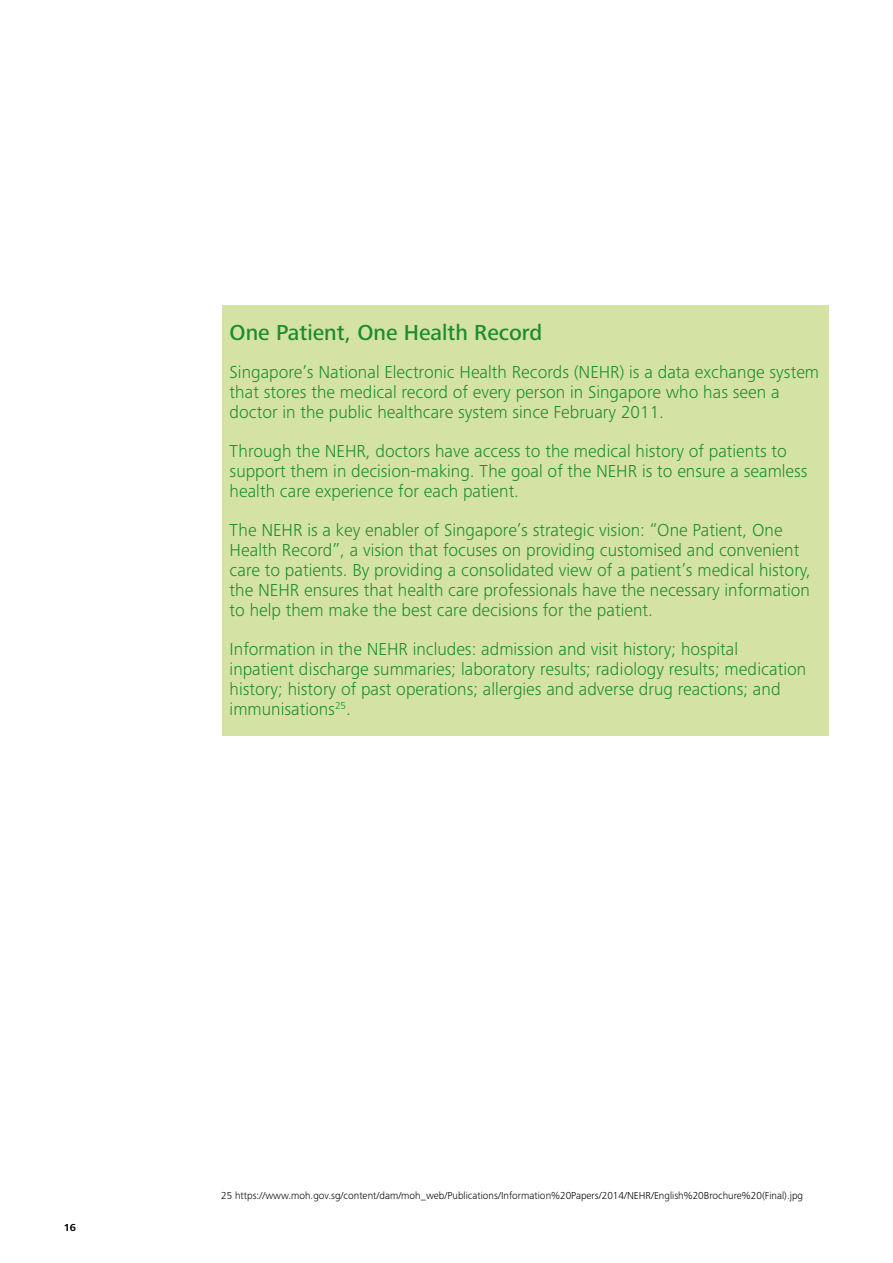
<style>
.page{position:relative;width:893px;height:1263px;background:#fff}
.page>*{position:absolute;margin:0;border:0;box-sizing:border-box;transform-origin:0 0}
.t1{font:500 22.5px "Frutiger Next Pro";color:#1b8c30}
.t2{font:300 18px/19.8px "Frutiger Next Pro";color:#1b8c30}
.t3{font:300 10.5px "Frutiger Next Pro";color:#000}
.t4{font:700 10.5px "Frutiger Next Pro";color:#000}
</style>
<div class="page">
<div style="left:222px;top:305px;width:606px;height:431px;background:#d4e3a3"></div>
<p class="t1" style="left:230px;top:320px;width:314px">One Patient, One Health Record</p>
<p class="t2" style="left:230px;top:362px;width:591px">Singapore’s National Electronic Health Records (NEHR) is a data exchange system that stores the medical record of every person in Singapore who has seen a doctor in the public healthcare system since February 2011.</p>
<p class="t2" style="left:230px;top:441px;width:580px">Through the NEHR, doctors have access to the medical history of patients to support them in decision-making. The goal of the NEHR is to ensure a seamless health care experience for each patient.</p>
<p class="t2" style="left:230px;top:520px;width:583px">The NEHR is a key enabler of Singapore’s strategic vision: “One Patient, One Health Record”, a vision that focuses on providing customised and convenient care to patients. By providing a consolidated view of a patient’s medical history, the NEHR ensures that health care professionals have the necessary information to help them make the best care decisions for the patient.</p>
<p class="t2" style="left:230px;top:639px;width:578px">Information in the NEHR includes: admission and visit history; hospital inpatient discharge summaries; laboratory results; radiology results; medication history; history of past operations; allergies and adverse drug reactions; and immunisations<sup>25</sup>.</p>
<p class="t4" style="left:64px;top:1221px;width:14px">16</p>
<p class="t3" style="left:221px;top:1190px;width:584px">25 https://www.moh.gov.sg/content/dam/moh_web/Publications/Information%20Papers/2014/NEHR/English%20Brochure%20(Final).jpg</p>
</div>
